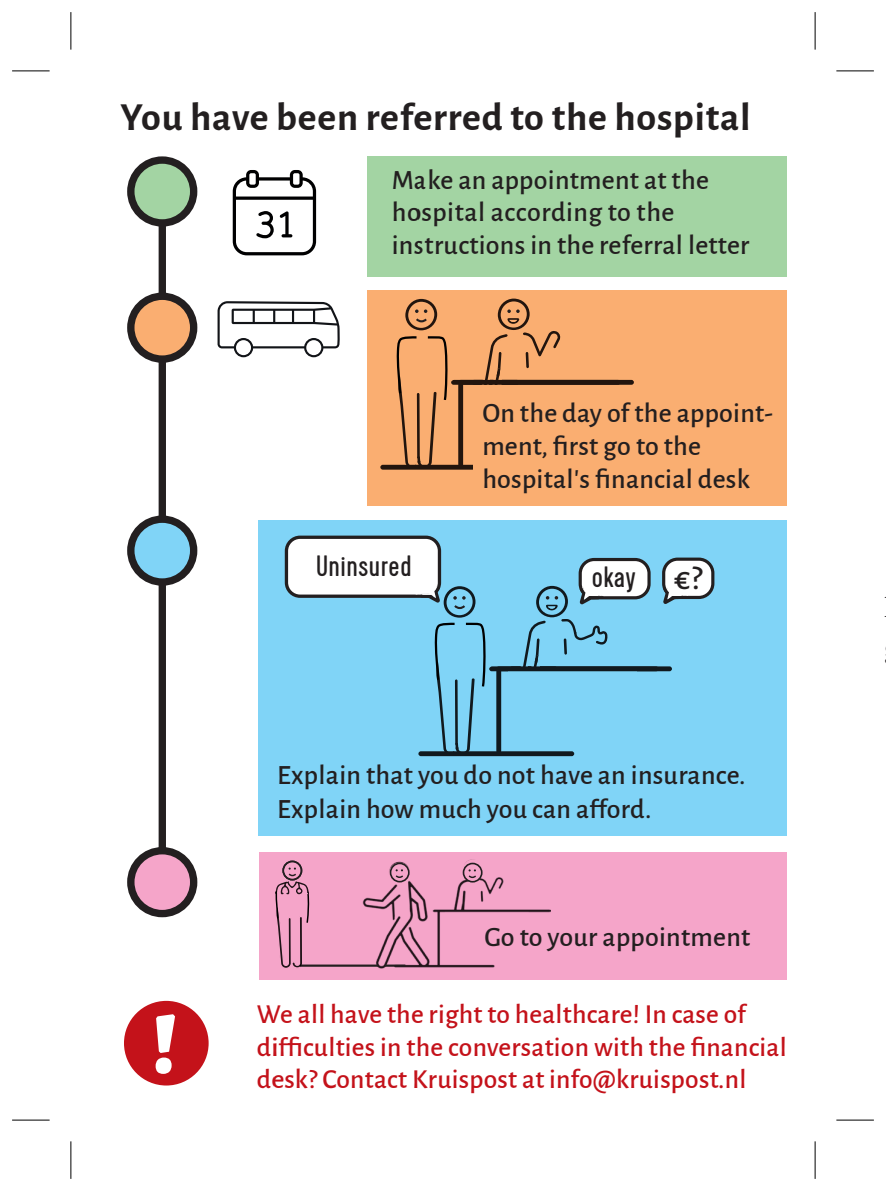
<style>
.page{position:relative;width:886px;height:1191px;background:#fff}
.page>*{position:absolute;margin:0;border:0;box-sizing:border-box;transform-origin:0 0}
.t1{font:900 82.25px "Alegreya";color:#fff}
.t2{font:700 40px "Alegreya Sans";letter-spacing:.02em;color:#231f20}
.t3{font:29.5px "Cervo";letter-spacing:.02em;color:#231f20}
.t4{font:500 28px/32.8px "Alegreya Sans";letter-spacing:.01em;color:#231f20}
.t5{font:500 27.5px/32.5px "Alegreya Sans";letter-spacing:.01em;color:#c4121a}
.s1{font-family:"Alegreya Sans";font-weight:500;font-size:34.25px}
</style>
<div class="page">
<div style="left:259px;top:852px;width:528px;height:128px;background:#f5a5c9"></div>
<img style="left:342px;top:861px;width:208px;height:108px">
<div style="left:389px;top:862px;width:21px;height:22px;border:2px solid #f5a5c9;border-radius:50%"></div>
<div style="left:159px;top:181px;width:7px;height:716px;background:#231f20"></div>
<div style="left:367px;top:156px;width:420px;height:121px;background:#a3d4a3"></div>
<div style="left:258px;top:520px;width:529px;height:315px;background:#80d4f7"></div>
<div style="left:367px;top:290px;width:420px;height:216px;background:#faae71"></div>
<svg style="left:233px;top:170px;width:83px;height:85px"></svg>
<svg style="left:131px;top:160px;width:63px;height:63px;background:#92bc91"></svg>
<div style="left:127px;top:156px;width:70px;height:71px;border:7px solid #231f20;border-radius:50%"></div>
<svg style="left:218px;top:301px;width:122px;height:56px"></svg>
<div style="left:451px;top:380px;width:68px;height:5px;background:#22150e;border-radius:3px"></div>
<hr style="left:380px;top:465px;width:156px;height:4px;background:#22150e;border-radius:2px">
<div style="left:472px;top:380px;width:162px;height:5px;background:#22150e;border-radius:2px"></div>
<div style="left:458px;top:382px;width:5px;height:85px;background:#22150e;border-radius:3px"></div>
<div style="left:286px;top:537px;width:153px;height:59px;background:#fff;border-radius:14px"></div>
<div style="left:285px;top:535px;width:156px;height:63px;border:3px solid #231f20;border-radius:14px"></div>
<div style="left:580px;top:559px;width:69px;height:39px;background:#fff;border-radius:14px"></div>
<div style="left:579px;top:558px;width:72px;height:41px;border:3px solid #231f20;border-radius:14px"></div>
<div style="left:473px;top:394px;width:221px;height:100px;background:#faae71"></div>
<svg style="left:131px;top:296px;width:63px;height:63px;background:#dd9b66"></svg>
<div style="left:127px;top:292px;width:70px;height:71px;border:7px solid #231f20;border-radius:50%"></div>
<svg style="left:131px;top:519px;width:63px;height:63px;background:#73bcda"></svg>
<div style="left:127px;top:515px;width:70px;height:71px;border:7px solid #231f20;border-radius:50%"></div>
<div style="left:131px;top:850px;width:63px;height:63px;background:#f5a5c9;border-radius:50%"></div>
<div style="left:127px;top:847px;width:70px;height:70px;border:7px solid #231f20;border-radius:50%"></div>
<div style="left:124px;top:1001px;width:85px;height:84px;background:#c4121a;border-radius:50%"></div>
<div style="left:489px;top:666px;width:68px;height:5px;background:#11191e;border-radius:3px"></div>
<div style="left:418px;top:751px;width:156px;height:5px;background:#11191e;border-radius:2px"></div>
<div style="left:510px;top:666px;width:162px;height:5px;background:#11191e;border-radius:2px"></div>
<div style="left:496px;top:668px;width:5px;height:85px;background:#11191e;border-radius:3px"></div>
<svg style="left:518px;top:576px;width:93px;height:177px"></svg>
<hr style="left:385px;top:964px;width:20px;height:2px;background:#231f20">
<hr style="left:300px;top:964px;width:78px;height:2px;background:#231f20">
<svg style="left:480px;top:298px;width:84px;height:87px"></svg>
<svg style="left:396px;top:298px;width:52px;height:172px"></svg>
<svg style="left:409px;top:575px;width:77px;height:182px"></svg>
<div style="left:664px;top:559px;width:49px;height:38px;background:#fff;border-radius:14px"></div>
<div style="left:662px;top:557px;width:52px;height:42px;border:3px solid #231f20;border-radius:14px"></div>
<svg style="left:662px;top:576px;width:32px;height:28px"></svg>
<svg style="left:275px;top:867px;width:34px;height:101px"></svg>
<div style="left:282px;top:860px;width:20px;height:20px;border:2px solid #231f20;border-radius:50%"></div>
<svg style="left:390px;top:863px;width:19px;height:18px"></svg>
<div style="left:390px;top:862px;width:20px;height:20px;border:2px solid #231f20;border-radius:50%"></div>
<svg style="left:394px;top:869px;width:11px;height:9px"></svg>
<div style="left:463px;top:860px;width:20px;height:19px;background:#f5a5c9;border-radius:50%"></div>
<div style="left:463px;top:859px;width:21px;height:21px;border:2px solid #f5a5c9;border-radius:50%"></div>
<svg style="left:463px;top:863px;width:19px;height:18px"></svg>
<div style="left:463px;top:862px;width:19px;height:20px;border:2px solid #231f20;border-radius:50%"></div>
<svg style="left:467px;top:869px;width:11px;height:9px"></svg>
<svg style="left:814px;top:12px;width:1px;height:38px"></svg>
<svg style="left:814px;top:1141px;width:1px;height:37px"></svg>
<hr style="left:12px;top:70px;width:38px;height:1px;background:#000">
<hr style="left:836px;top:70px;width:38px;height:1px;background:#000">
<hr style="left:12px;top:1119px;width:38px;height:1px;background:#000">
<hr style="left:836px;top:1119px;width:38px;height:1px;background:#000">
<hr style="left:70px;top:12px;width:1px;height:38px;background:#000">
<hr style="left:70px;top:1141px;width:1px;height:37px;background:#000">
<hr style="left:815px;top:12px;width:1px;height:38px;background:#000">
<hr style="left:815px;top:1141px;width:1px;height:37px;background:#000">
<h2 class="t2" style="left:121px;top:88px;width:631px">You have been referred to the hospital</h2>
<p class="t4" style="left:392px;top:162px;width:359px">Make an appointment at the hospital according to the instructions in the referral letter</p>
<p class="t3" style="left:316px;top:549px;width:97px">Uninsured</p>
<p class="t4" style="left:482px;top:395px;width:292px">On the day of the appoint&shy;ment, first go to the hospital’s financial desk</p>
<p class="t3" style="left:592px;top:560px;width:112px">okay <span class="s1">€?</span></p>
<p class="t4" style="left:277px;top:756px;width:470px;line-height:34.2px">Explain that you do not have an insurance.<br>Explain how much you can afford.</p>
<h1 class="t1" style="left:152px;top:989px;width:25px">!</h1>
<p class="t4" style="left:484px;top:919px;width:267px">Go to your appointment</p>
<p class="t5" style="left:257px;top:996px;width:531px">We all have the right to healthcare! In case of difficulties in the conversation with the financial desk? Contact Kruispost at info@kruispost.nl</p>
</div>
